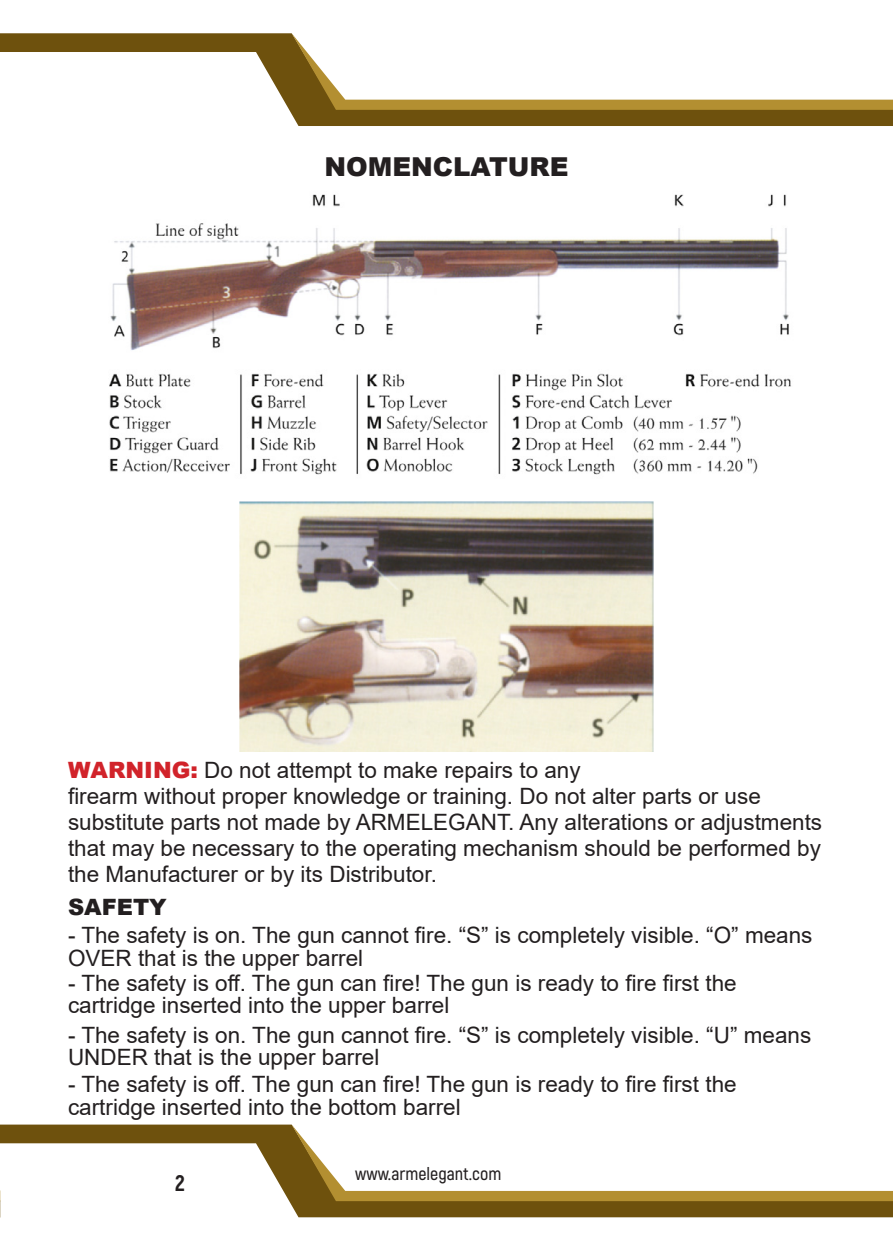
<style>
.page{position:relative;width:893px;height:1259px;background:#fff}
.page>*{position:absolute;margin:0;border:0;box-sizing:border-box;transform-origin:0 0}
.t1{font:900 26.1px "Arial";color:#231f20}
.t2{font:22.5px/26.1px "Arial";color:#231f20}
.t3{font:900 22.5px "Arial";color:#231f20}
.t4{font:800 22.5px "Akrobat";color:#231f20}
.t5{font:600 18px "Akrobat";color:#231f20}
.s1{font-weight:900;color:#d1232a}
</style>
<div class="page">
<img style="left:109px;top:194px;width:682px;height:281px">
<svg style="left:0;top:1124px;width:893px;height:93px"></svg>
<svg style="left:292px;top:1124px;width:601px;height:77px"></svg>
<img style="left:239px;top:502px;width:415px;height:249px">
<svg style="left:0;top:33px;width:893px;height:93px"></svg>
<svg style="left:292px;top:33px;width:601px;height:77px"></svg>
<p class="t1" style="left:324px;top:148px;width:246px">NOMENCLATURE</p>
<p class="t2" style="left:68px;top:756px;width:514px"><span class="s1">WARNING:</span> Do not attempt to make repairs to any</p>
<p class="t2" style="left:68px;top:782px;width:694px">firearm without proper knowledge or training. Do not alter parts or use</p>
<p class="t2" style="left:68px;top:808px;width:756px;text-align:justify">substitute parts not made by ARMELEGANT. Any alterations or adjustments that may be necessary to the operating mechanism should be performed by the Manufacturer or by its Distributor.</p>
<p class="t3" style="left:68px;top:890px;width:100px">SAFETY</p>
<p class="t2" style="left:68px;top:924px;width:746px;line-height:22.5px">- The safety is on. The gun cannot fire. “S” is completely visible. “O” means<br>OVER that is the upper barrel</p>
<p class="t2" style="left:68px;top:969px;width:670px">- The safety is off. The gun can fire! The gun is ready to fire first the</p>
<p class="t2" style="left:68px;top:992px;width:383px">cartridge inserted into the upper barrel</p>
<p class="t2" style="left:68px;top:1023px;width:745px;line-height:22.5px">- The safety is on. The gun cannot fire. “S” is completely visible. “U” means<br>UNDER that is the upper barrel</p>
<p class="t2" style="left:68px;top:1071px;width:670px">- The safety is off. The gun can fire! The gun is ready to fire first the</p>
<p class="t2" style="left:68px;top:1093px;width:394px">cartridge inserted into the bottom barrel</p>
<p class="t4" style="left:175px;top:1168px;width:11px">2</p>
<p class="t5" style="left:355px;top:1162px;width:148px">www.armelegant.com</p>
</div>
